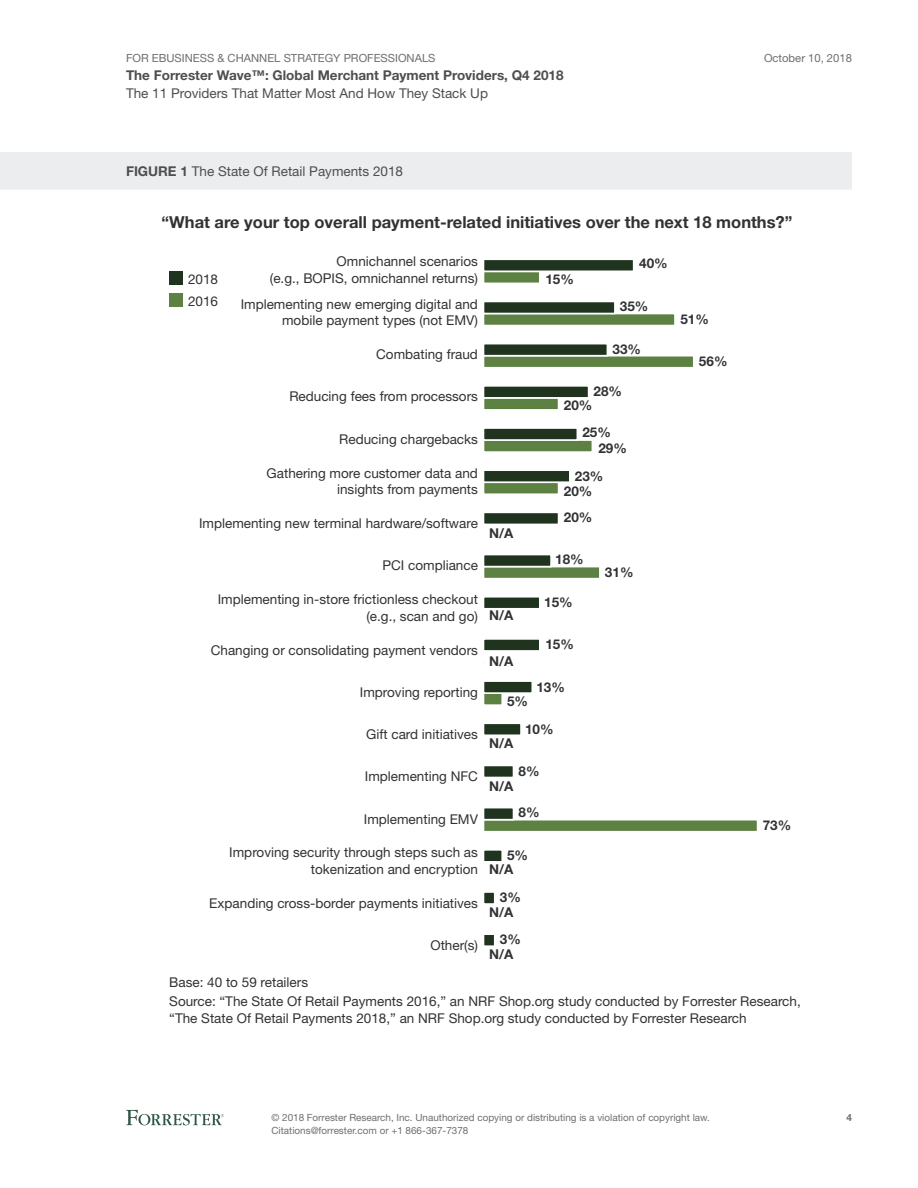
<style>
.page{position:relative;width:918px;height:1188px;background:#fff}
.page>*{position:absolute;margin:0;border:0;box-sizing:border-box;transform-origin:0 0}
.t1{font:700 16.5px "Helvetica Neue LT Std";color:#303234}
.t2{font:13.5px/16.5px "Helvetica Neue LT Std";color:#303234;text-align:right}
.t3{font:700 13.5px "Helvetica Neue LT Std";color:#303234}
.t4{font:13.5px "Helvetica Neue LT Std";color:#4e4e50}
.t5{font:700 13.5px "Helvetica Neue LT Std";color:#4e4e50}
.t6{font:11.25px "Helvetica Neue LT Std";color:#6d6e70}
.t7{font:9.9px/12.8px "Helvetica Neue LT Std";color:#6d6e70}
.t8{font:700 9.9px "Helvetica Neue LT Std";color:#6d6e70}
.s1{font-weight:700}
</style>
<div class="page">
<svg style="left:126px;top:1110px;width:98px;height:15px"></svg>
<div style="left:0;top:152px;width:852px;height:38px;background:#ecedee"></div>
<div style="left:169px;top:272px;width:14px;height:13px;background:#1f331f"></div>
<div style="left:169px;top:294px;width:14px;height:13px;background:#5d8143"></div>
<div style="left:483px;top:271px;width:58px;height:13px;background:#5d8143;border:2px solid #fff"></div>
<div style="left:483px;top:313px;width:193px;height:13px;background:#5d8143;border:2px solid #fff"></div>
<div style="left:483px;top:355px;width:212px;height:14px;background:#5d8143;border:2px solid #fff"></div>
<div style="left:483px;top:397px;width:76px;height:14px;background:#5d8143;border:2px solid #fff"></div>
<div style="left:483px;top:439px;width:110px;height:14px;background:#5d8143;border:2px solid #fff"></div>
<div style="left:483px;top:481px;width:76px;height:14px;background:#5d8143;border:2px solid #fff"></div>
<div style="left:483px;top:566px;width:118px;height:13px;background:#5d8143;border:2px solid #fff"></div>
<div style="left:483px;top:692px;width:20px;height:14px;background:#5d8143;border:2px solid #fff"></div>
<div style="left:483px;top:819px;width:275px;height:14px;background:#5d8143;border:2px solid #fff"></div>
<div style="left:483px;top:258px;width:152px;height:14px;background:#1f331f;border:2px solid #fff"></div>
<div style="left:483px;top:301px;width:133px;height:13px;background:#1f331f;border:2px solid #fff"></div>
<div style="left:483px;top:343px;width:125px;height:14px;background:#1f331f;border:2px solid #fff"></div>
<div style="left:483px;top:385px;width:106px;height:14px;background:#1f331f;border:2px solid #fff"></div>
<div style="left:483px;top:427px;width:95px;height:14px;background:#1f331f;border:2px solid #fff"></div>
<div style="left:483px;top:469px;width:88px;height:14px;background:#1f331f;border:2px solid #fff"></div>
<div style="left:483px;top:512px;width:76px;height:13px;background:#1f331f;border:2px solid #fff"></div>
<div style="left:483px;top:554px;width:69px;height:13px;background:#1f331f;border:2px solid #fff"></div>
<div style="left:483px;top:596px;width:58px;height:14px;background:#1f331f;border:2px solid #fff"></div>
<div style="left:483px;top:638px;width:58px;height:14px;background:#1f331f;border:2px solid #fff"></div>
<div style="left:483px;top:680px;width:50px;height:14px;background:#1f331f;border:2px solid #fff"></div>
<div style="left:483px;top:722px;width:39px;height:14px;background:#1f331f;border:2px solid #fff"></div>
<div style="left:483px;top:765px;width:31px;height:13px;background:#1f331f;border:2px solid #fff"></div>
<div style="left:483px;top:807px;width:31px;height:14px;background:#1f331f;border:2px solid #fff"></div>
<div style="left:483px;top:849px;width:20px;height:14px;background:#1f331f;border:2px solid #fff"></div>
<div style="left:483px;top:891px;width:13px;height:14px;background:#1f331f;border:2px solid #fff"></div>
<div style="left:483px;top:933px;width:13px;height:14px;background:#1f331f;border:2px solid #fff"></div>
<p class="t6" style="left:126px;top:51px;width:311px">For EBusiness &amp; Channel Strategy Professionals</p>
<p class="t5" style="left:126px;top:67px;width:439px">The Forrester Wave™: Global Merchant Payment Providers, Q4 2018</p>
<p class="t4" style="left:126px;top:85px;width:364px">The 11 Providers That Matter Most And How They Stack Up</p>
<p class="t4" style="left:126px;top:163px;width:279px"><span class="s1">FIGURE 1</span> The State Of Retail Payments 2018</p>
<p class="t6" style="left:764px;top:51px;width:89px">October 10, 2018</p>
<p class="t1" style="left:162px;top:212px;width:632px">“What are your top overall payment-related initiatives over the next 18 months?”</p>
<p class="t2" style="left:188px;top:268px;width:32px;line-height:22px;text-align:left">2018<br>2016</p>
<p class="t2" style="left:270px;top:253px;width:210px">Omnichannel scenarios<br>(e.g., BOPIS, omnichannel returns)</p>
<p class="t2" style="left:241px;top:295px;width:239px">Implementing new emerging digital and mobile payment types (not EMV)</p>
<p class="t3" style="left:545px;top:271px;width:30px">15%</p>
<p class="t3" style="left:639px;top:255px;width:30px">40%</p>
<p class="t3" style="left:620px;top:298px;width:30px">35%</p>
<p class="t3" style="left:680px;top:311px;width:30px">51%</p>
<p class="t2" style="left:376px;top:346px;width:103px">Combating fraud</p>
<p class="t3" style="left:613px;top:341px;width:30px">33%</p>
<p class="t3" style="left:699px;top:353px;width:30px">56%</p>
<p class="t2" style="left:289px;top:388px;width:190px">Reducing fees from processors</p>
<p class="t3" style="left:594px;top:383px;width:30px">28%</p>
<p class="t3" style="left:564px;top:397px;width:30px">20%</p>
<p class="t2" style="left:339px;top:430px;width:140px">Reducing chargebacks</p>
<p class="t3" style="left:582px;top:424px;width:30px">25%</p>
<p class="t3" style="left:598px;top:440px;width:30px">29%</p>
<p class="t2" style="left:267px;top:464px;width:213px">Gathering more customer data and insights from payments</p>
<p class="t3" style="left:575px;top:468px;width:30px">23%</p>
<p class="t3" style="left:564px;top:483px;width:30px">20%</p>
<p class="t2" style="left:199px;top:515px;width:280px">Implementing new terminal hardware/software</p>
<p class="t3" style="left:489px;top:525px;width:26px">N/A</p>
<p class="t3" style="left:564px;top:509px;width:30px">20%</p>
<p class="t2" style="left:382px;top:557px;width:97px">PCI compliance</p>
<p class="t3" style="left:555px;top:551px;width:30px">18%</p>
<p class="t3" style="left:605px;top:564px;width:30px">31%</p>
<p class="t2" style="left:218px;top:591px;width:262px">Implementing in-store frictionless checkout (e.g., scan and go)</p>
<p class="t3" style="left:489px;top:607px;width:26px">N/A</p>
<p class="t3" style="left:544px;top:594px;width:30px">15%</p>
<p class="t2" style="left:211px;top:641px;width:269px">Changing or consolidating payment vendors</p>
<p class="t3" style="left:489px;top:652px;width:26px">N/A</p>
<p class="t3" style="left:545px;top:636px;width:30px">15%</p>
<p class="t2" style="left:360px;top:684px;width:120px">Improving reporting</p>
<p class="t3" style="left:507px;top:693px;width:23px">5%</p>
<p class="t3" style="left:536px;top:679px;width:30px">13%</p>
<p class="t2" style="left:366px;top:726px;width:113px">Gift card initiatives</p>
<p class="t3" style="left:489px;top:735px;width:26px">N/A</p>
<p class="t3" style="left:525px;top:721px;width:30px">10%</p>
<p class="t2" style="left:365px;top:768px;width:115px">Implementing NFC</p>
<p class="t3" style="left:519px;top:763px;width:23px">8%</p>
<p class="t3" style="left:489px;top:778px;width:26px">N/A</p>
<p class="t2" style="left:364px;top:810px;width:116px">Implementing EMV</p>
<p class="t3" style="left:519px;top:804px;width:23px">8%</p>
<p class="t3" style="left:763px;top:817px;width:30px">73%</p>
<p class="t2" style="left:229px;top:844px;width:250px">Improving security through steps such as tokenization and encryption</p>
<p class="t3" style="left:507px;top:847px;width:23px">5%</p>
<p class="t3" style="left:489px;top:861px;width:26px">N/A</p>
<p class="t2" style="left:209px;top:895px;width:270px">Expanding cross-border payments initiatives</p>
<p class="t3" style="left:500px;top:889px;width:23px">3%</p>
<p class="t3" style="left:489px;top:904px;width:26px">N/A</p>
<p class="t2" style="left:430px;top:937px;width:49px">Other(s)</p>
<p class="t3" style="left:500px;top:931px;width:23px">3%</p>
<p class="t3" style="left:489px;top:946px;width:26px">N/A</p>
<p class="t2" style="left:169px;top:972px;width:633px;line-height:19.8px;text-align:left">Base: 40 to 59 retailers<br>Source: “The State Of Retail Payments 2016,” an NRF Shop.org study conducted by Forrester Research,</p>
<p class="t2" style="left:169px;top:1010px;width:579px">“The State Of Retail Payments 2018,” an NRF Shop.org study conducted by Forrester Research</p>
<p class="t7" style="left:272px;top:1111px;width:440px">© 2018 Forrester Research, I nc. Unauthorized copying or distributing is a violation of copyright law.<br>Citations@forrester.com or +1 866-367-7378</p>
<p class="t8" style="left:846px;top:1112px;width:7px">4</p>
</div>
